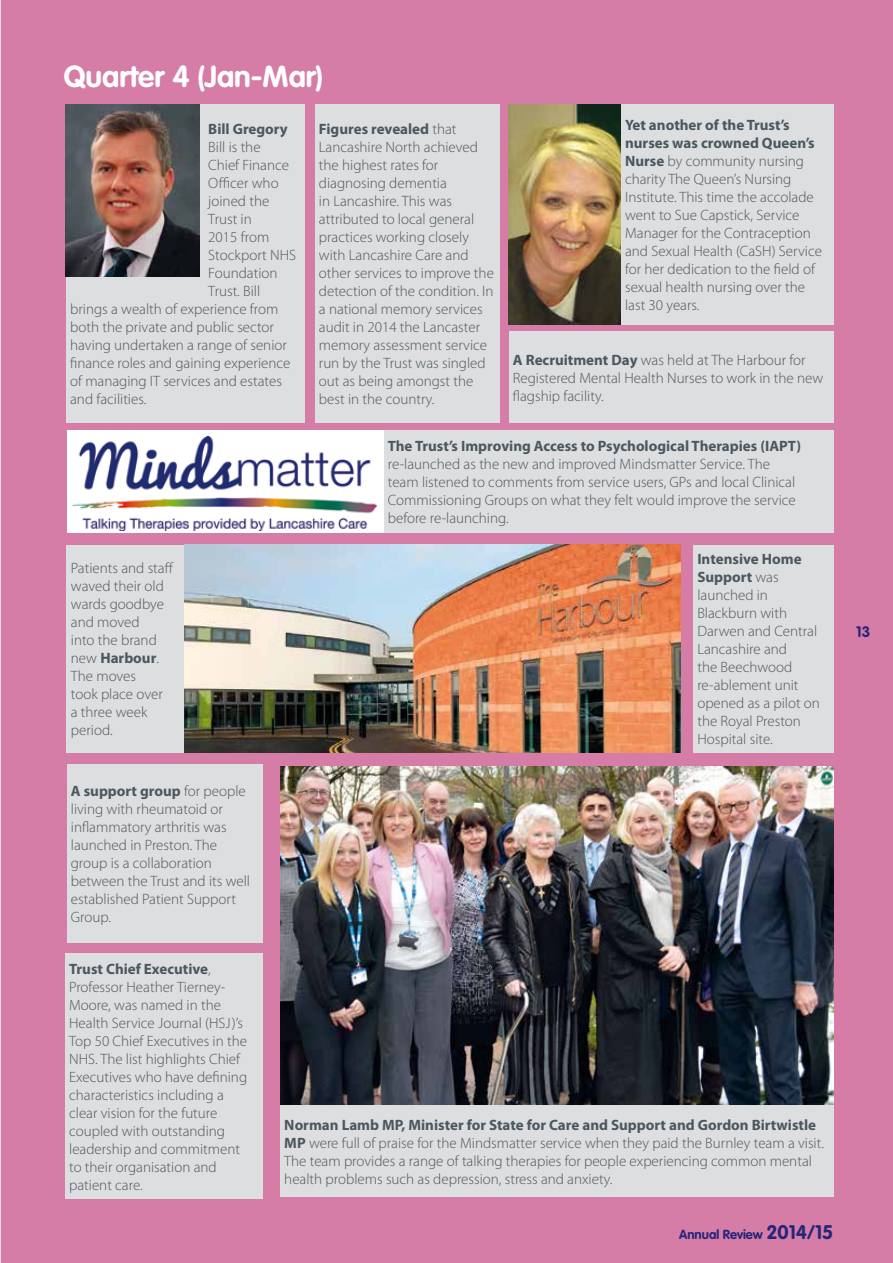
<style>
.page{position:relative;width:893px;height:1263px;background:#fff}
.page>*{position:absolute;margin:0;border:0;box-sizing:border-box;transform-origin:0 0}
.t1{font:700 30px "VAG Rounded";color:#fff}
.t2{font:300 15px/18px "Myriad Pro";color:#4b575f}
.t3{font:700 15px "Myriad Pro";color:#4b575f}
.t4{font:700 15px "VAG Rounded";color:#27257a}
.t5{font:700 12.9px "VAG Rounded";color:#27257a}
.s1{font-weight:700}
.s2{font-size:19.5px}
</style>
<div class="page">
<div style="left:0;top:0;width:20px;height:1263px;background:#f1d6e4"></div>
<div style="left:1px;top:0;width:892px;height:1263px;background:#d67da7"></div>
<img style="left:509px;top:104px;width:112px;height:221px">
<div style="left:65px;top:953px;width:197px;height:246px;background:#dddedf"></div>
<img style="left:184px;top:545px;width:496px;height:208px">
<img style="left:280px;top:766px;width:553px;height:340px">
<div style="left:315px;top:104px;width:184px;height:319px;background:#dddedf"></div>
<div style="left:509px;top:332px;width:324px;height:91px;background:#dddedf"></div>
<div style="left:384px;top:430px;width:449px;height:103px;background:#dddedf"></div>
<div style="left:66px;top:104px;width:239px;height:319px;background:#dddedf"></div>
<div style="left:67px;top:430px;width:317px;height:103px;background:#fff"></div>
<img style="left:72px;top:436px;width:305px;height:94px">
<div style="left:280px;top:1106px;width:553px;height:91px;background:#dddedf"></div>
<div style="left:621px;top:104px;width:212px;height:221px;background:#dddedf"></div>
<img style="left:66px;top:104px;width:134px;height:172px">
<div style="left:67px;top:545px;width:117px;height:208px;background:#dddedf"></div>
<div style="left:67px;top:764px;width:195px;height:179px;background:#dddedf"></div>
<div style="left:693px;top:545px;width:140px;height:208px;background:#dddedf"></div>
<h1 class="t1" style="left:64px;top:59px;width:261px">Quarter 4 (Jan-Mar)</h1>
<p class="t3" style="left:208px;top:121px;width:81px">Bill Gregory</p>
<p class="t2" style="left:208px;top:139px;width:54px">Bill is the</p>
<p class="t2" style="left:208px;top:157px;width:82px">Chief Finance</p>
<p class="t2" style="left:208px;top:175px;width:72px">Officer who</p>
<p class="t2" style="left:208px;top:193px;width:63px">joined the</p>
<p class="t2" style="left:208px;top:211px;width:45px">Trust in</p>
<p class="t2" style="left:208px;top:229px;width:63px">2015 from</p>
<p class="t2" style="left:208px;top:247px;width:89px">Stockport NHS</p>
<p class="t2" style="left:208px;top:265px;width:71px">Foundation</p>
<p class="t2" style="left:208px;top:283px;width:53px">Trust. Bill</p>
<p class="t2" style="left:70px;top:301px;width:210px">brings a wealth of experience from</p>
<p class="t2" style="left:70px;top:319px;width:205px">both the private and public sector</p>
<p class="t2" style="left:70px;top:337px;width:218px">having undertaken a range of senior</p>
<p class="t2" style="left:70px;top:355px;width:222px">finance roles and gaining experience</p>
<p class="t2" style="left:70px;top:373px;width:213px">of managing IT services and estates</p>
<p class="t2" style="left:70px;top:391px;width:78px">and facilities.</p>
<p class="t2" style="left:71px;top:560px;width:104px">Patients and staff waved their old wards goodbye and moved<br>into the brand new <span class="s1">Harbour</span>.<br>The moves<br>took place over<br>a three week period.</p>
<p class="t2" style="left:71px;top:782px;width:181px"><span class="s1">A support group</span> for people living with rheumatoid or inflammatory arthritis was launched in Preston. The group is a collaboration between the Trust and its well established Patient Support<br>Group.</p>
<p class="t2" style="left:625px;top:116px;width:198px"><span class="s1">Yet another of the Trust’s nurses was crowned Queen’s<br>Nurse</span> by community nursing charity The Queen’s Nursing<br>Institute. This time the accolade went to Sue Capstick, Service<br>Manager for the Contraception and Sexual Health (CaSH) Service for her dedication to the field of sexual health nursing over the last 30 years.</p>
<p class="t2" style="left:319px;top:121px;width:177px"><span class="s1">Figures revealed</span> that<br>Lancashire North achieved the highest rates for diagnosing dementia<br>in Lancashire. This was attributed to local general practices working closely with Lancashire Care and other services to improve the detection of the condition. In a national memory services audit in 2014 the Lancaster memory assessment service run by the Trust was singled out as being amongst the best in the country.</p>
<p class="t2" style="left:513px;top:351px;width:312px"><span class="s1">A Recruitment Day</span> was held at The Harbour for<br>Registered Mental Health Nurses to work in the new flagship facility.</p>
<p class="t3" style="left:388px;top:438px;width:415px">The Trust’s Improving Access to Psychological Therapies (IAPT)</p>
<p class="t2" style="left:388px;top:455px;width:409px">re-launched as the new and improved Mindsmatter Service. The team listened to comments from service users, GPs and local Clinical Commissioning Groups on what they felt would improve the service before re-launching.</p>
<p class="t2" style="left:697px;top:551px;width:124px"><span class="s1">Intensive Home<br>Support</span> was launched in<br>Blackburn with<br>Darwen and Central<br>Lancashire and<br>the Beechwood re-ablement unit opened as a pilot on the Royal Preston<br>Hospital site.</p>
<p class="t2" style="left:69px;top:960px;width:179px"><span class="s1">Trust Chief Executive</span>,<br>Professor Heather Tierney-<br>Moore, was named in the<br>Health Service Journal (HSJ)’s<br>Top 50 Chief Executives in the<br>NHS. The list highlights Chief<br>Executives who have defining characteristics including a clear vision for the future coupled with outstanding leadership and commitment to their organisation and patient care.</p>
<p class="t2" style="left:284px;top:1116px;width:541px"><span class="s1">Norman Lamb MP, Minister for State for Care and Support and Gordon Birtwistle MP</span> were full of praise for the Mindsmatter service when they paid the Burnley team a visit.<br>The team provides a range of talking therapies for people experiencing common mental health problems such as depression, stress and anxiety.</p>
<p class="t5" style="left:679px;top:1226px;width:156px">Annual Review <span class="s2">2014/15</span></p>
<p class="t4" style="left:856px;top:623px;width:16px">13</p>
</div>
